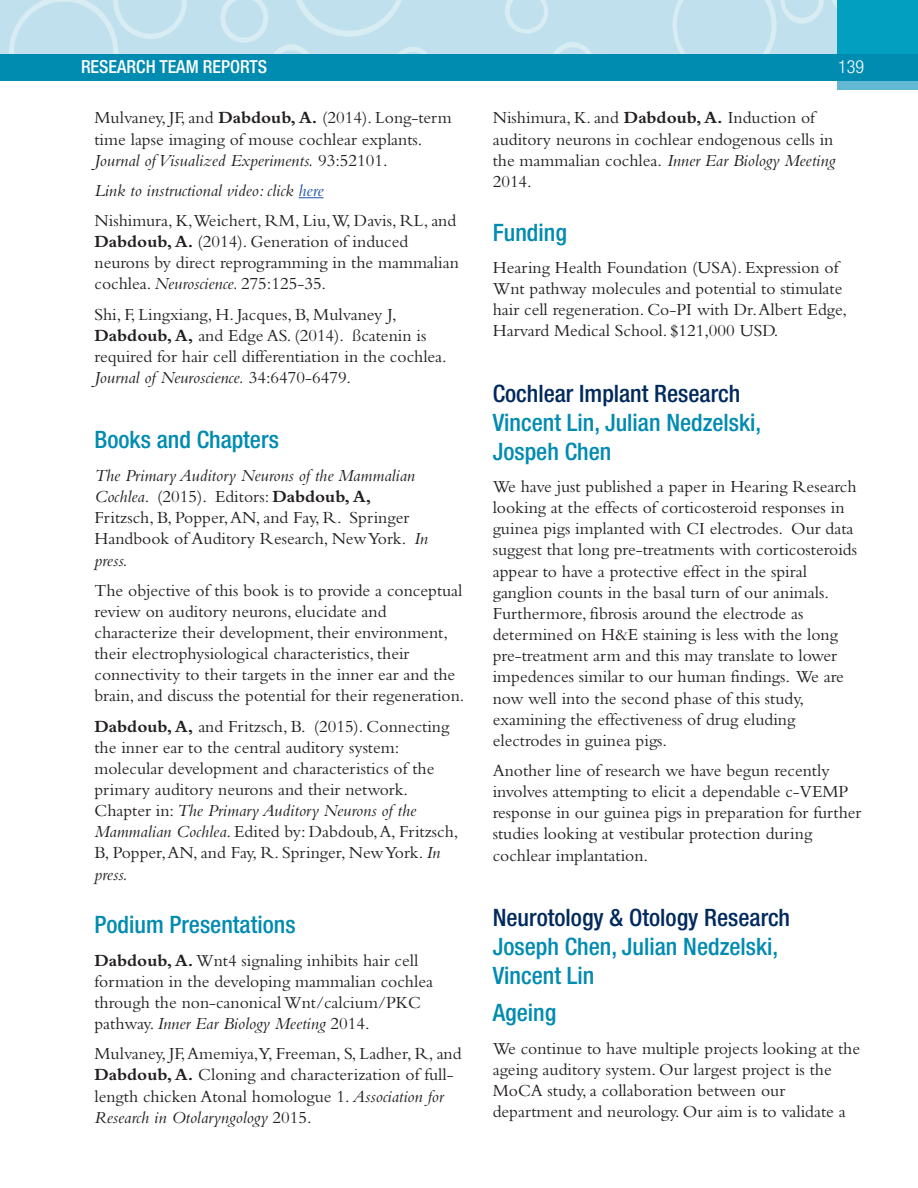
<style>
.page{position:relative;width:918px;height:1188px;background:#fff}
.page>*{position:absolute;margin:0;border:0;box-sizing:border-box;transform-origin:0 0}
.t1{font:500 condensed 24px/28.8px "Helvetica Neue LT Std";color:#008bb1}
.t2{font:500 condensed 24px "Helvetica Neue LT Std";color:#00295d}
.t3{font:500 condensed 18px "Helvetica Neue LT Std";color:#fff}
.t4{font:300 condensed 18px "Helvetica Neue LT Std";color:#fff}
.t5{font:17.7px/21.1px "Bembo";color:#231f20}
.s1{font-weight:700}
.s2{font-style:italic}
.s3{font-style:italic;color:#1c52a4}
</style>
<div class="page">
<img style="left:0;top:0;width:837px;height:54px">
<div style="left:837px;top:0;width:81px;height:68px;background:#029fc0"></div>
<div style="left:837px;top:67px;width:81px;height:23px;background:#63b8d3"></div>
<div style="left:0;top:54px;width:918px;height:27px;background:#008bb1"></div>
<svg style="left:299px;top:197px;width:24px;height:1px"></svg>
<p class="t3" style="left:81px;top:60px;width:188px">RESEARCH TEAM REPORTS</p>
<p class="t4" style="left:838px;top:60px;width:27px">139</p>
<p class="t5" style="left:94px;top:109px;width:359px">Mulvaney, JF, and <span class="s1">Dabdoub, A.</span> (2014). Long-term time lapse imaging of mouse cochlear explants.<br><span class="s2">Journal ofVisualized Experiments.</span> 93:52101.</p>
<p class="t5" style="left:94px;top:177px;width:363px;line-height:30.2px"><span class="s2">Link to instructional video: click</span> <span class="s3">here<br></span>Nishimura, K,Weichert, RM, Liu,W, Davis, RL, and</p>
<p class="t5" style="left:95px;top:233px;width:366px"><span class="s1">Dabdoub, A.</span> (2014). Generation of induced neurons by direct reprogramming in the mammalian cochlea. <span class="s2">Neuroscience.</span> 275:125-35.</p>
<p class="t5" style="left:95px;top:305px;width:354px">Shi, F, Lingxiang, H. Jacques, B, Mulvaney J, <span class="s1">Dabdoub, A,</span> and Edge AS. (2014). ßcatenin is required for hair cell differentiation in the cochlea.<br><span class="s2">Journal of Neuroscience.</span> 34:6470-6479.</p>
<p class="t5" style="left:493px;top:109px;width:344px">Nishimura, K. and <span class="s1">Dabdoub, A.</span> Induction of auditory neurons in cochlear endogenous cells in the mammalian cochlea. <span class="s2">Inner Ear Biology Meeting </span>2014.</p>
<h1 class="t1" style="left:493px;top:220px;width:76px">Funding</h1>
<p class="t5" style="left:493px;top:259px;width:356px">Hearing Health Foundation (USA). Expression of Wnt pathway molecules and potential to stimulate hair cell regeneration. Co-PI with Dr.Albert Edge, Harvard Medical School. $121,000 USD.</p>
<h1 class="t2" style="left:493px;top:385px;width:249px">Cochlear Implant Research</h1>
<h1 class="t1" style="left:493px;top:410px;width:270px">Vincent Lin, Julian Nedzelski,<br>Jospeh Chen</h1>
<p class="t5" style="left:493px;top:478px;width:366px">We have just published a paper in Hearing Research looking at the effects of corticosteroid responses in guinea pigs implanted with CI electrodes. Our data suggest that long pre-treatments with corticosteroids appear to have a protective effect in the spiral ganglion counts in the basal turn of our animals.<br>Furthermore, fibrosis around the electrode as determined on H&amp;E staining is less with the long pre-treatment arm and this may translate to lower impedences similar to our human findings. We are now well into the second phase of this study, examining the effectiveness of drug eluding electrodes in guinea pigs.</p>
<p class="t5" style="left:493px;top:762px;width:370px">Another line of research we have begun recently involves attempting to elicit a dependable c-VEMP response in our guinea pigs in preparation for further studies looking at vestibular protection during cochlear implantation.</p>
<h1 class="t1" style="left:94px;top:428px;width:186px">Books and Chapters</h1>
<p class="t5" style="left:94px;top:467px;width:335px"><span class="s2">The Primary Auditory Neurons of the Mammalian Cochlea</span>. (2015). Editors: <span class="s1">Dabdoub, A, </span>Fritzsch, B, Popper,AN, and Fay, R. Springer Handbook of Auditory Research, NewYork. <span class="s2">In press.</span></p>
<p class="t5" style="left:95px;top:581px;width:371px">The objective of this book is to provide a conceptual review on auditory neurons, elucidate and characterize their development, their environment, their electrophysiological characteristics, their connectivity to their targets in the inner ear and the brain, and discuss the potential for their regeneration.</p>
<p class="t5" style="left:95px;top:717px;width:365px"><span class="s1">Dabdoub, A,</span> and Fritzsch, B. (2015). Connecting the inner ear to the central auditory system: molecular development and characteristics of the primary auditory neurons and their network.<br>Chapter in: <span class="s2">The Primary Auditory Neurons of the Mammalian Cochlea</span>. Edited by: Dabdoub,A, Fritzsch, B, Popper,AN, and Fay, R. Springer, NewYork. <span class="s2">In press.</span></p>
<h1 class="t1" style="left:94px;top:912px;width:203px">Podium Presentations</h1>
<p class="t5" style="left:94px;top:951px;width:340px"><span class="s1">Dabdoub, A.</span>Wnt4 signaling inhibits hair cell formation in the developing mammalian cochlea through the non-canonicalWnt/calcium/PKC pathway. <span class="s2">Inner Ear Biology Meeting</span> 2014.</p>
<p class="t5" style="left:94px;top:1045px;width:369px">Mulvaney, JF,Amemiya,Y, Freeman, S, Ladher, R, and <span class="s1">Dabdoub, A.</span> Cloning and characterization of full&shy;length chicken Atonal homologue 1. <span class="s2">Association for Research in Otolaryngology</span> 2015.</p>
<h1 class="t2" style="left:493px;top:909px;width:299px">Neurotology &amp; Otology Research</h1>
<h1 class="t1" style="left:493px;top:934px;width:287px">Joseph Chen, Julian Nedzelski,<br>Vincent Lin</h1>
<h1 class="t1" style="left:493px;top:1001px;width:65px">Ageing</h1>
<p class="t5" style="left:493px;top:1040px;width:369px">We continue to have multiple projects looking at the ageing auditory system. Our largest project is the MoCA study, a collaboration between our department and neurology. Our aim is to validate a</p>
</div>
